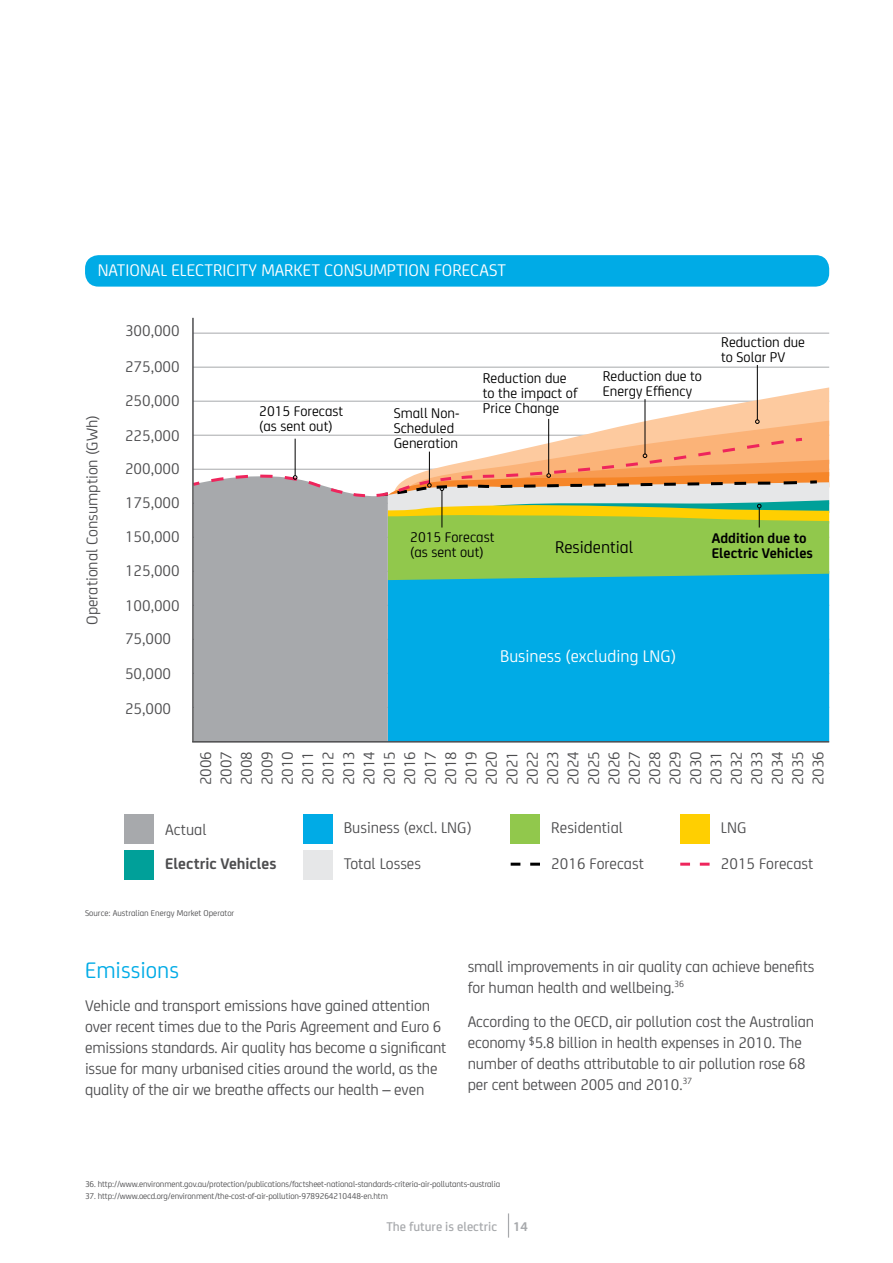
<style>
.page{position:relative;width:893px;height:1263px;background:#fff}
.page>*{position:absolute;margin:0;border:0;box-sizing:border-box;transform-origin:0 0}
.t1{font:24px "NRMA";color:#00abe6}
.t2{font:18px "NRMA";color:#fff}
.t3{font:18px "NRMA";color:#000}
.t4{font:16.5px/20.4px "NRMA";letter-spacing:-.01em;color:#4d4d4f}
.t5{font:700 16.5px "NRMA";color:#4d4d4f}
.t6{font:15px/15px "NRMA";color:#000}
.t7{font:700 15px/15px "NRMA";color:#000}
.t8{font:500 13.5px "NRMA";color:#a7a9ac}
.t9{font:9px "NRMA";letter-spacing:-.01em;color:#4d4d4f}
.s1{font-weight:700}
</style>
<div class="page">
<svg style="left:508px;top:1213px;width:1px;height:24px"></svg>
<hr style="left:193px;top:401px;width:636px;height:1px;background:#a7a9ac">
<svg style="left:393px;top:387px;width:436px;height:32px"></svg>
<div style="left:388px;top:580px;width:441px;height:161px;background:#00abe6"></div>
<div style="left:194px;top:580px;width:194px;height:161px;background:#a7a9ac"></div>
<div style="left:85px;top:255px;width:744px;height:32px;background:#00abe6;border-radius:14px"></div>
<div style="left:125px;top:814px;width:29px;height:30px;background:#a7a9ac"></div>
<div style="left:303px;top:814px;width:29px;height:30px;background:#00abe6"></div>
<div style="left:303px;top:850px;width:29px;height:29px;background:#e6e7e8"></div>
<div style="left:511px;top:814px;width:29px;height:30px;background:#91c84c"></div>
<div style="left:680px;top:814px;width:30px;height:30px;background:#ffcf01"></div>
<div style="left:125px;top:850px;width:29px;height:29px;background:#00a099"></div>
<hr style="left:193px;top:367px;width:636px;height:1px;background:#a7a9ac">
<hr style="left:193px;top:333px;width:636px;height:1px;background:#a7a9ac">
<hr style="left:192px;top:741px;width:637px;height:1px;background:#4d4d4f">
<hr style="left:192px;top:318px;width:2px;height:424px;background:#4d4d4f">
<svg style="left:511px;top:863px;width:29px;height:3px"></svg>
<svg style="left:680px;top:863px;width:30px;height:3px"></svg>
<hr style="left:644px;top:399px;width:1px;height:55px;background:#000">
<hr style="left:757px;top:365px;width:1px;height:55px;background:#000">
<svg style="left:192px;top:419px;width:637px;height:161px"></svg>
<p class="t2" style="left:98px;top:258px;width:410px">NATIONAL ELECTRICITY MARKET CONSUMPTION FORECAST</p>
<p class="t4" style="left:81px;top:625px;width:211px;rotate:-90deg">Operational Consumption (GWh)</p>
<p class="t4" style="left:125px;top:320px;width:56px">300,000</p>
<p class="t4" style="left:125px;top:355px;width:56px">275,000</p>
<p class="t4" style="left:125px;top:390px;width:56px">250,000</p>
<p class="t4" style="left:125px;top:424px;width:56px">225,000</p>
<p class="t4" style="left:125px;top:457px;width:56px">200,000</p>
<p class="t4" style="left:125px;top:492px;width:56px">175,000</p>
<p class="t4" style="left:125px;top:525px;width:56px">150,000</p>
<p class="t4" style="left:125px;top:560px;width:56px">125,000</p>
<p class="t4" style="left:125px;top:594px;width:56px">100,000</p>
<p class="t4" style="left:125px;top:627px;width:48px">75,000</p>
<p class="t4" style="left:125px;top:654px;width:48px;line-height:35.2px">50,000<br>25,000</p>
<p class="t6" style="left:259px;top:402px;width:86px">2015 Forecast (as sent out)</p>
<p class="t6" style="left:394px;top:404px;width:67px">Small Non-<br>Scheduled<br>Generation</p>
<p class="t6" style="left:483px;top:370px;width:96px">Reduction due to the impact of<br>Price Change</p>
<p class="t6" style="left:603px;top:367px;width:101px">Reduction due to<br>Energy Effiency</p>
<p class="t6" style="left:721px;top:333px;width:85px">Reduction due to Solar PV</p>
<p class="t6" style="left:410px;top:529px;width:86px">2015 Forecast (as sent out)</p>
<p class="t7" style="left:712px;top:529px;width:103px">Addition due to<br>Electric Vehicles</p>
<p class="t3" style="left:555px;top:535px;width:80px">Residential</p>
<p class="t2" style="left:500px;top:643px;width:178px">Business (excluding LNG)</p>
<p class="t4" style="left:195px;top:785px;width:36px;text-align:justify;rotate:-90deg">2006<br>2007<br>2008<br>2009<br>2010<br>2011<br>2012<br>2013<br>2014<br>2015<br>2016<br>2017<br>2018<br>2019<br>2020<br>2021<br>2022<br>2023<br>2024<br>2025<br>2026<br>2027<br>2028<br>2029<br>2030<br>2031<br>2032<br>2033<br>2034<br>2035<br>2036</p>
<p class="t4" style="left:165px;top:818px;width:43px">Actual</p>
<p class="t4" style="left:344px;top:809px;width:130px;line-height:35.4px">Business (excl. LNG)<br>Total Losses</p>
<p class="t4" style="left:551px;top:809px;width:94px;line-height:35.4px">Residential<br>2016 Forecast</p>
<p class="t4" style="left:721px;top:817px;width:27px">LNG</p>
<p class="t5" style="left:165px;top:851px;width:113px">Electric Vehicles</p>
<p class="t4" style="left:721px;top:852px;width:94px">2015 Forecast</p>
<p class="t9" style="left:85px;top:906px;width:151px">Source: Australian Energy Market Operator</p>
<h1 class="t1" style="left:85px;top:952px;width:96px">Emissions</h1>
<p class="t4" style="left:85px;top:994px;width:363px;line-height:21px">Vehicle and transport emissions have gained attention over recent times due to the Paris Agreement and Euro 6 emissions standards. Air quality has become a significant issue for many urbanised cities around the world, as the quality of the air we breathe affects our health – even</p>
<p class="t4" style="left:468px;top:955px;width:348px;line-height:21px">small improvements in air quality can achieve benefits for human health and wellbeing.<sup>36</sup></p>
<p class="t4" style="left:468px;top:1010px;width:348px;line-height:21px">According to the OECD, air pollution cost the Australian economy $5.8 billion in health expenses in 2010. The number of deaths attributable to air pollution rose 68 per cent between 2005 and 2010.<sup>37</sup></p>
<p class="t9" style="left:85px;top:1177px;width:417px">36. http://www.environment.gov.au/protection/publications/factsheet-national-standards-criteria-air-pollutants-australia</p>
<p class="t9" style="left:85px;top:1189px;width:304px">37. http://www.oecd.org/environment/the-cost-of-air-pollution-9789264210448-en.htm</p>
<p class="t8" style="left:386px;top:1216px;width:143px">The future is electric <span class="s1">14</span></p>
</div>
